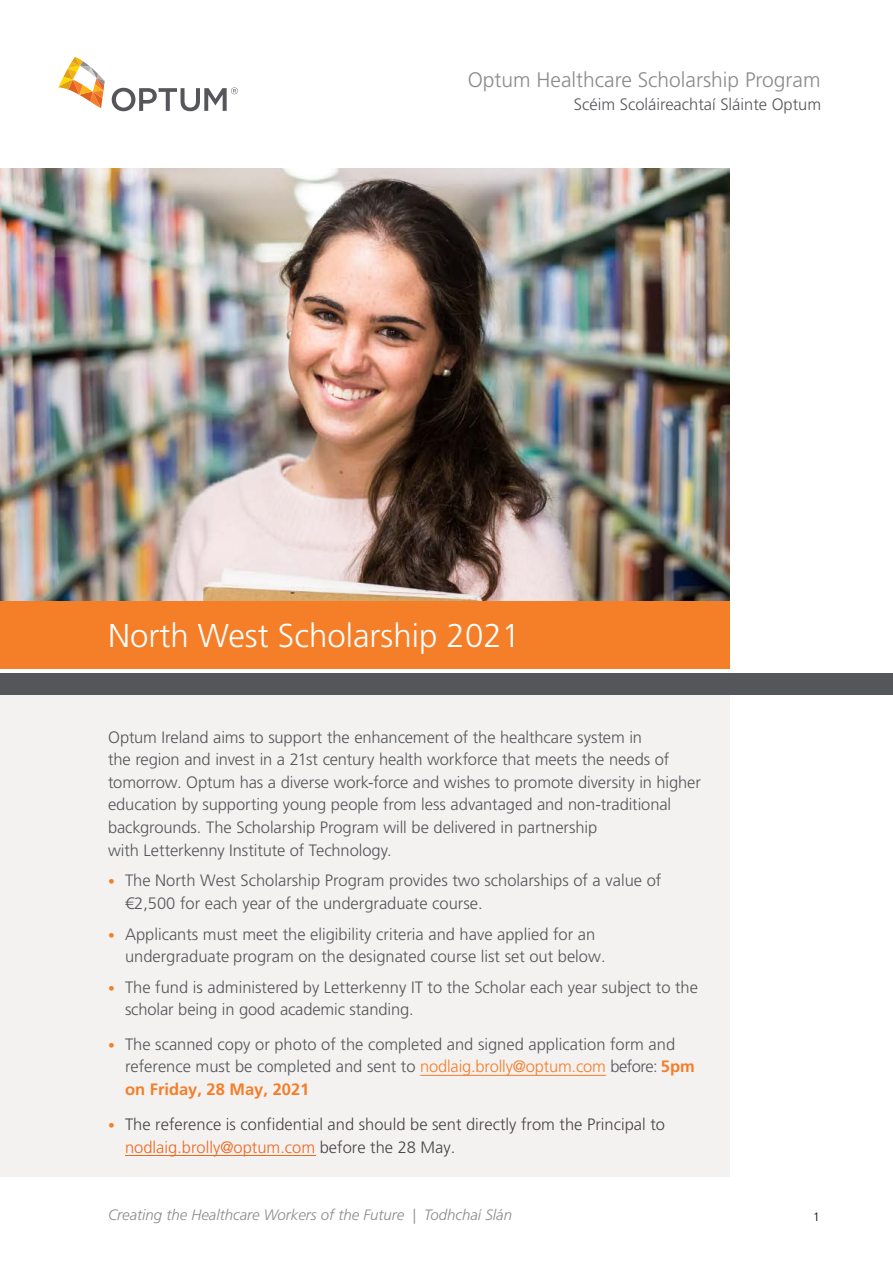
<style>
.page{position:relative;width:893px;height:1263px;background:#fff}
.page>*{position:absolute;margin:0;border:0;box-sizing:border-box;transform-origin:0 0}
.t1{font:300 33px "Frutiger LT Std";color:#fff}
.t2{font:300 21px "Frutiger LT Std";color:#8b8b8e}
.t3{font:300 16.5px/22.5px "Frutiger LT Std";color:#55565a}
.t4{font:300 16.5px/22.4px "Frutiger LT Pro";color:#494448}
.t5{font:italic 300 15px "Frutiger LT Std";color:#8b8b8e}
.t6{font:300 12px "Frutiger LT Std";color:#000}
.s1{font-size:13.5px;color:#f57e29}
.s2{color:#f57e29}
.s3{font-weight:700;color:#f57e29}
.s4{font-family:"Frutiger LT Std";font-size:13.5px;color:#f57e29}
.s5{color:#ef691f}
</style>
<div class="page">
<div style="left:0;top:689px;width:729px;height:488px;background:#f3f2f1"></div>
<img style="left:0;top:168px;width:729px;height:433px">
<div style="left:0;top:601px;width:729px;height:67px;background:#f57e29"></div>
<svg style="left:58px;top:57px;width:47px;height:51px"></svg>
<svg style="left:112px;top:87px;width:126px;height:24px"></svg>
<hr style="left:125px;top:1155px;width:190px;height:1px;background:#ef691f">
<hr style="left:420px;top:1075px;width:186px;height:1px;background:#f57e29">
<div style="left:0;top:673px;width:893px;height:21px;background:#55565a"></div>
<p class="t2" style="left:468px;top:67px;width:354px">Optum Healthcare Scholarship Program</p>
<p class="t3" style="left:574px;top:93px;width:249px">Scéim Scoláireachtaí Sláinte Optum</p>
<h1 class="t1" style="left:108px;top:616px;width:414px">North West Scholarship 2021</h1>
<p class="t3" style="left:108px;top:726px;width:594px">Optum Ireland aims to support the enhancement of the healthcare system in<br>the region and invest in a 21st century health workforce that meets the needs of tomorrow. Optum has a diverse work-force and wishes to promote diversity in higher education by supporting young people from less advantaged and non-traditional backgrounds. The Scholarship Program will be delivered in partnership<br>with Letterkenny Institute of Technology.</p>
<p class="t3" style="left:125px;top:870px;width:538px;text-indent:-17px"><span class="s1">•</span> The North West Scholarship Program provides two scholarships of a value of €2,500 for each year of the undergraduate course.</p>
<p class="t3" style="left:125px;top:924px;width:482px;line-height:21.8px;text-indent:-17px"><span class="s1">•</span> Applicants must meet the eligibility criteria and have applied for an undergraduate program on the designated course list set out below.</p>
<p class="t3" style="left:125px;top:976px;width:574px;text-indent:-17px"><span class="s1">•</span> The fund is administered by Letterkenny IT to the Scholar each year subject to the scholar being in good academic standing.</p>
<p class="t3" style="left:125px;top:1033px;width:571px;text-indent:-17px"><span class="s1">•</span> The scanned copy or photo of the completed and signed application form and reference must be completed and sent to <span class="s2">nodlaig.brolly@optum.com</span> before: <span class="s3">5pm on Friday, 28 May, 2021</span></p>
<p class="t4" style="left:125px;top:1113px;width:541px;text-indent:-17px"><span class="s4">•</span> The reference is confidential and should be sent directly from the Principal to <span class="s5">nodlaig.brolly@optum.com</span> before the 28 May.</p>
<p class="t5" style="left:108px;top:1206px;width:406px">Creating the Healthcare Workers of the Future | Todhchaí Slán</p>
<p class="t6" style="left:813px;top:1210px;width:8px">1</p>
</div>
